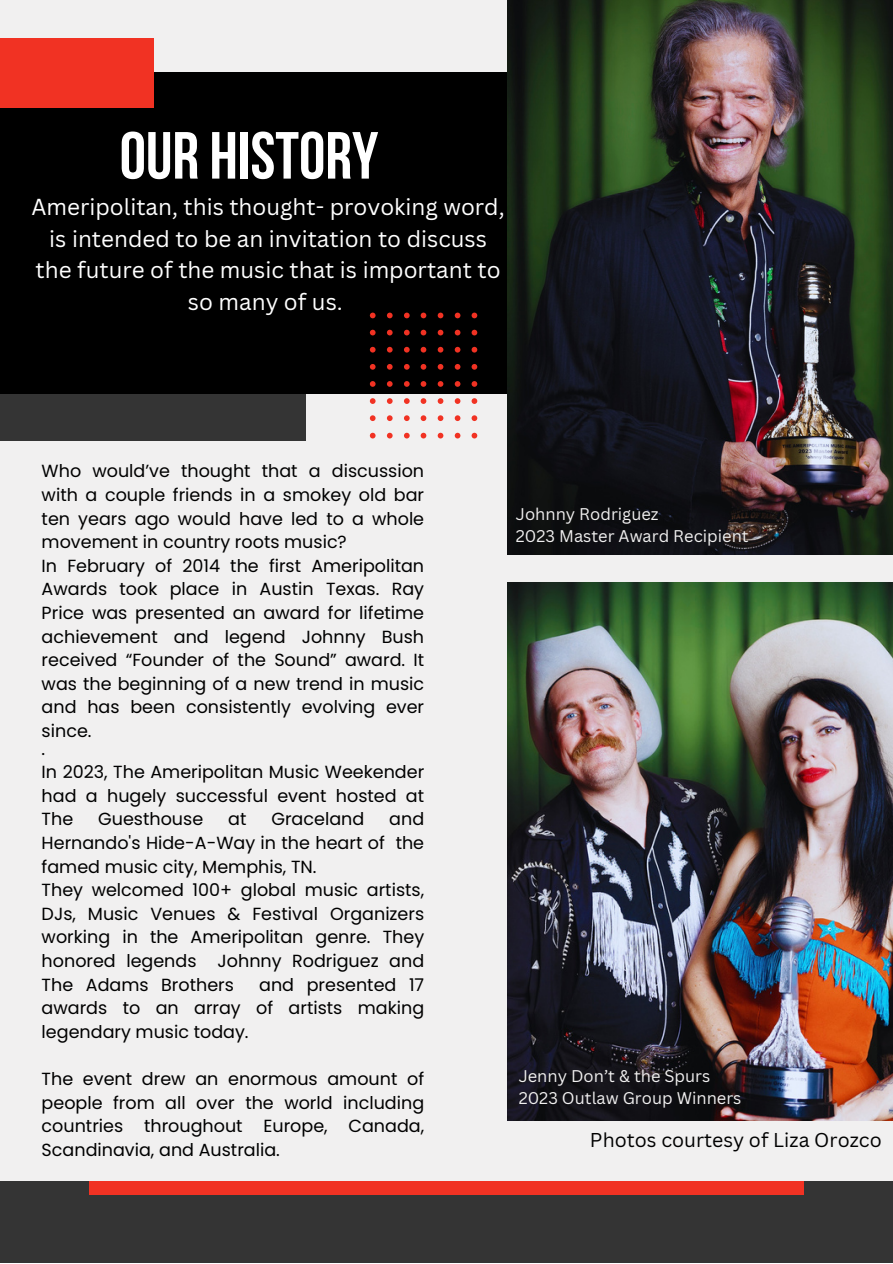
<style>
.page{position:relative;width:893px;height:1264px;background:#fff}
.page>*{position:absolute;margin:0;border:0;box-sizing:border-box;transform-origin:0 0}
.t1{font:700 66.45px "Bebas Neue";color:#fff}
.t2{font:22.5px/31.5px "Canva Sans";color:#fff;text-align:center}
.t3{font:19.5px "Canva Sans";color:#000}
.t4{font:17.55px/23.5px "Poppins";color:#000;text-align:justify}
.t5{font:16.5px "Canva Sans";color:#f1f0f0}
</style>
<div class="page">
<div style="left:0;top:0;width:892px;height:1262px;background:#f1f0f0"></div>
<img style="left:507px;top:582px;width:385px;height:538px">
<div style="left:0;top:349px;width:305px;height:92px;background:#343434"></div>
<div style="left:0;top:73px;width:543px;height:321px;background:#000"></div>
<div style="left:0;top:38px;width:154px;height:70px;background:#f13223"></div>
<div style="left:0;top:1181px;width:892px;height:81px;background:#343434"></div>
<div style="left:89px;top:1181px;width:714px;height:13px;background:#f13223"></div>
<svg style="left:370px;top:312px;width:108px;height:127px"></svg>
<img style="left:507px;top:0;width:385px;height:554px">
<p class="t1" style="left:120px;top:129px;width:260px">OUR HISTORY</p>
<p class="t2" style="left:31px;top:191px;width:474px">Ameripolitan, this thought- provoking word, is intended to be an invitation to discuss the future of the music that is important to so many of us.</p>
<p class="t4" style="left:42px;top:459px;width:384px">Who would’ve thought that a discussion with a couple friends in a smokey old bar ten years ago would have led to a whole movement in country roots music?</p>
<p class="t4" style="left:42px;top:554px;width:384px">In February of 2014 the first Ameripolitan Awards took place in Austin Texas. Ray Price was presented an award for lifetime achievement and legend Johnny Bush received “Founder of the Sound” award. It was the beginning of a new trend in music and has been consistently evolving ever since.</p>
<p class="t4" style="left:42px;top:736px;width:5px">.</p>
<p class="t4" style="left:42px;top:760px;width:384px">In 2023, The Ameripolitan Music Weekender had a hugely successful event hosted at The</p>
<p class="t4" style="left:42px;top:807px;width:384px;text-indent:347px">and Hernando's Hide-A-Way in the heart of the famed music city, Memphis, TN.</p>
<p class="t4" style="left:42px;top:878px;width:384px">They welcomed 100+ global music artists, DJs, Music Venues &amp; Festival Organizers working in the Ameripolitan genre. They honored legends Johnny Rodriguez and The Adams Brothers</p>
<p class="t4" style="left:98px;top:807px;width:106px">Guesthouse</p>
<p class="t4" style="left:228px;top:807px;width:20px">at</p>
<p class="t4" style="left:271px;top:807px;width:94px">Graceland</p>
<p class="t4" style="left:42px;top:972px;width:384px;text-indent:217px">and presented 17 awards to an array of artists making legendary music today.</p>
<p class="t4" style="left:42px;top:1067px;width:384px">The event drew an enormous amount of people from all over the world including countries throughout Europe, Canada, Scandinavia, and Australia.</p>
<p class="t5" style="left:516px;top:502px;width:144px">Johnny Rodriguez</p>
<p class="t5" style="left:516px;top:524px;width:234px">2023 Master Award Recipient</p>
<p class="t5" style="left:518px;top:1064px;width:193px">Jenny Don’t &amp; the Spurs</p>
<p class="t5" style="left:518px;top:1086px;width:224px">2023 Outlaw Group Winners</p>
<p class="t3" style="left:590px;top:1126px;width:293px">Photos courtesy of Liza Orozco</p>
</div>
